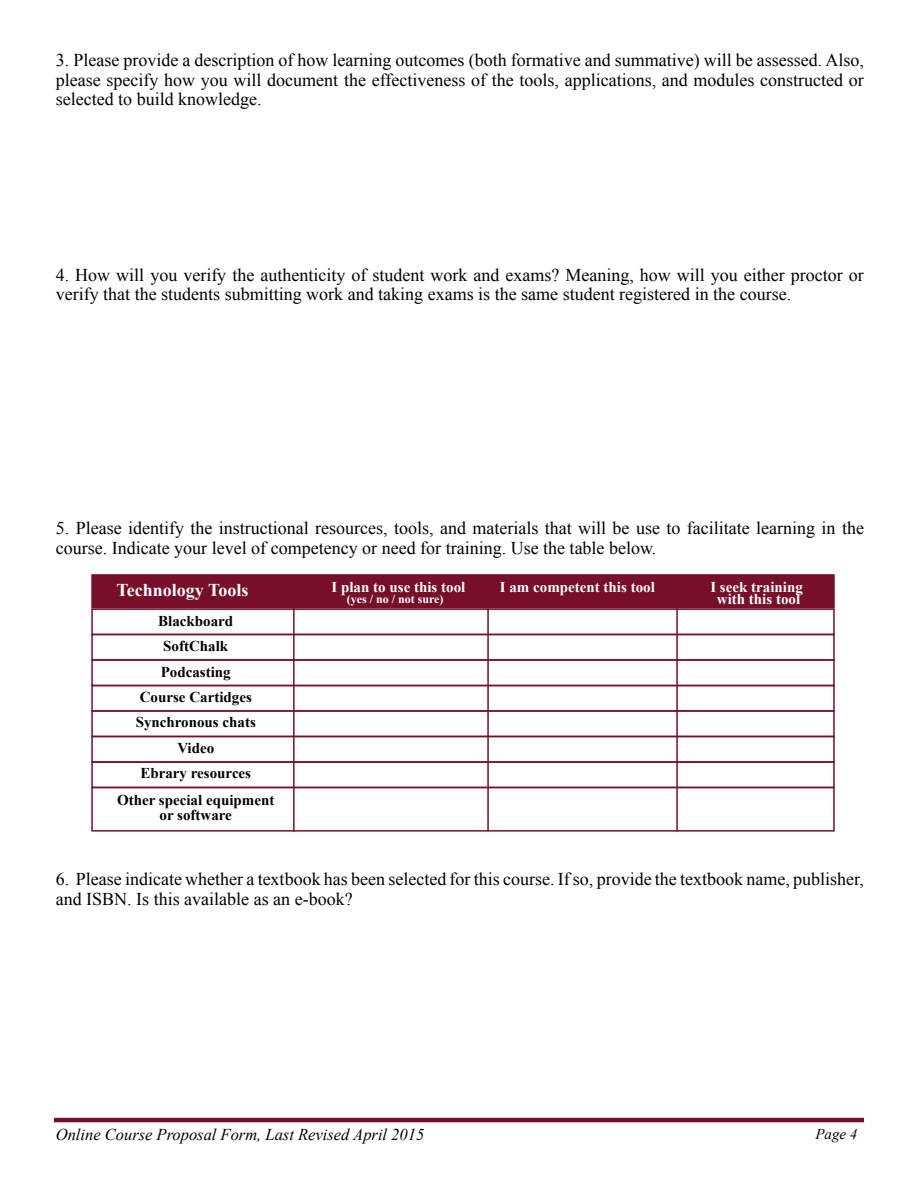
<style>
.page{position:relative;width:918px;height:1188px;background:#fff}
.page>*{position:absolute;margin:0;border:0;box-sizing:border-box;transform-origin:0 0}
.t1{font:18px/19.5px "Times New Roman";color:#000}
.t2{font:700 18px "Times New Roman";color:#fff}
.t3{font:italic 16.5px "Times New Roman";color:#000}
.t4{font:700 15px/25.5px "Times New Roman";color:#000;text-align:center}
.t5{font:700 15px "Times New Roman";color:#fff}
.t6{font:italic 15px "Times New Roman";color:#000}
.t7{font:700 12px "Times New Roman";color:#fff}
</style>
<div class="page">
<hr style="left:54px;top:1118px;width:810px;height:4px;background:#770f29">
<div style="left:91px;top:574px;width:744px;height:34px;background:#770f29;border:2px solid #770f29"></div>
<div style="left:91px;top:608px;width:744px;height:27px;background:#fff;border:2px solid #770f29"></div>
<div style="left:91px;top:634px;width:744px;height:27px;background:#fff;border:2px solid #770f29"></div>
<div style="left:91px;top:710px;width:744px;height:27px;background:#fff;border:2px solid #770f29"></div>
<div style="left:91px;top:787px;width:744px;height:45px;background:#fff;border:2px solid #770f29"></div>
<div style="left:91px;top:659px;width:744px;height:27px;background:#fff;border:2px solid #770f29"></div>
<div style="left:91px;top:736px;width:744px;height:27px;background:#fff;border:2px solid #770f29"></div>
<hr style="left:293px;top:578px;width:2px;height:254px;background:#770f29">
<hr style="left:487px;top:578px;width:2px;height:254px;background:#770f29">
<hr style="left:676px;top:578px;width:2px;height:254px;background:#770f29">
<p class="t1" style="left:56px;top:50px;width:810px;text-align:justify">3. Please provide a description of how learning outcomes (both formative and summative) will be assessed. Also, please specify how you will document the effectiveness of the tools, applications, and modules constructed or selected to build knowledge.</p>
<p class="t1" style="left:56px;top:265px;width:810px">4. How will you verify the authenticity of student work and exams? Meaning, how will you either proctor or verify that the students submitting work and taking exams is the same student registered in the course.</p>
<p class="t1" style="left:56px;top:518px;width:810px">5. Please identify the instructional resources, tools, and materials that will be use to facilitate learning in the course. Indicate your level of competency or need for training. Use the table below.</p>
<p class="t2" style="left:117px;top:577px;width:133px">Technology Tools</p>
<p class="t5" style="left:332px;top:576px;width:135px">I plan to use this tool</p>
<p class="t5" style="left:500px;top:576px;width:156px">I am competent this tool</p>
<p class="t4" style="left:117px;top:608px;width:159px">Blackboard<br>SoftChalk<br>Podcasting<br>Course Cartidges<br>Synchronous chats<br>Video<br>Ebrary resources<br>Other special equipment</p>
<p class="t4" style="left:160px;top:801px;width:74px">or software</p>
<p class="t5" style="left:710px;top:576px;width:94px">I seek training</p>
<p class="t7" style="left:347px;top:591px;width:98px">(yes / no / not sure)</p>
<p class="t5" style="left:717px;top:588px;width:85px">with this tool</p>
<p class="t1" style="left:56px;top:869px;width:810px">6. Please indicate whether a textbook has been selected for this course. If so, provide the textbook name, publisher, and ISBN. Is this available as an e-book?</p>
<p class="t3" style="left:56px;top:1123px;width:370px">Online Course Proposal Form, Last Revised April 2015</p>
<p class="t6" style="left:815px;top:1124px;width:44px">Page 4</p>
</div>
